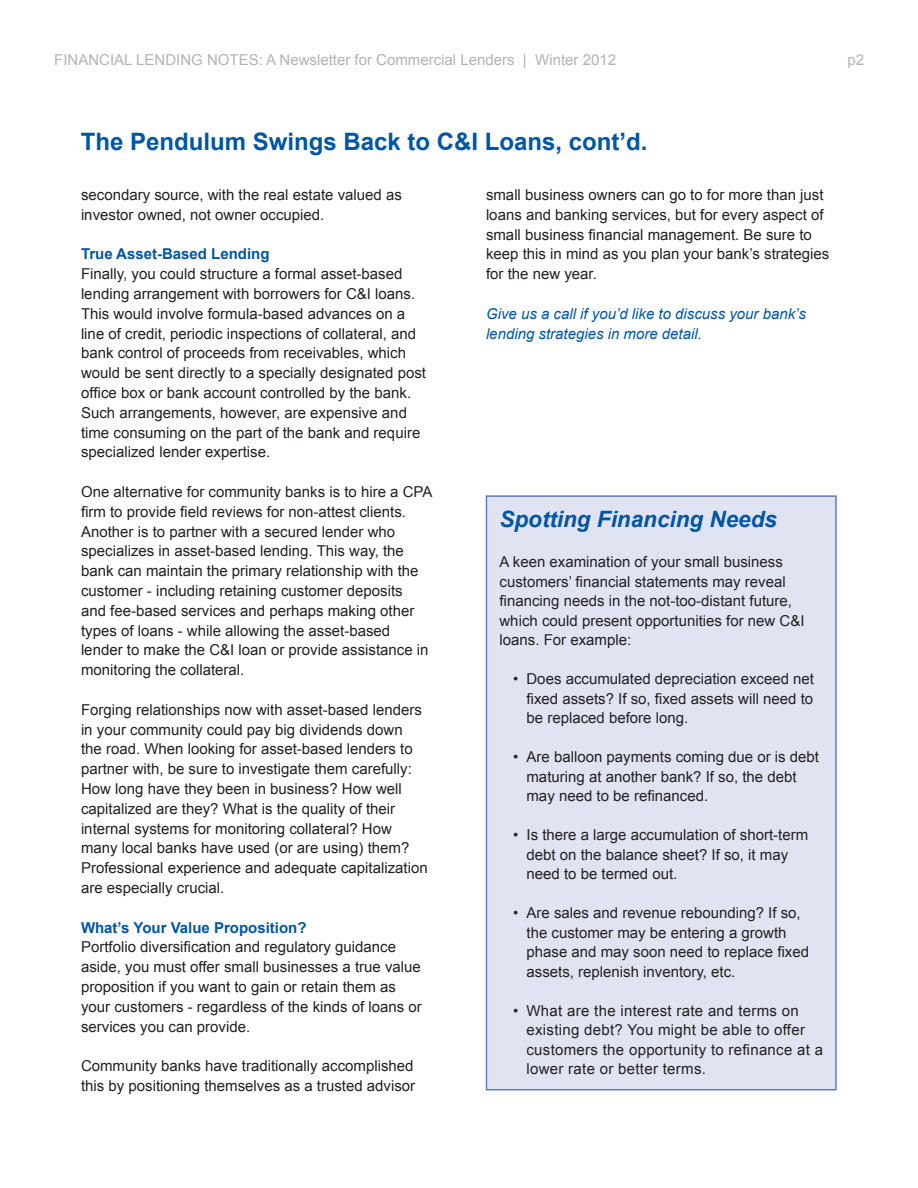
<style>
.page{position:relative;width:918px;height:1188px;background:#fff}
.page>*{position:absolute;margin:0;border:0;box-sizing:border-box;transform-origin:0 0}
.t1{font:700 24px "Arial";color:#0155a5}
.t2{font:italic 700 22.5px "Arial";color:#0155a5}
.t3{font:15px/19.8px "Arial";color:#231f20}
.t4{font:15px/19.5px "Arial";letter-spacing:.02em;color:#231f20}
.t5{font:italic 15px/19.8px "Arial";color:#0155a5}
.t6{font:15px "Arial";color:#b2b3b7}
.t7{font:700 15px "Arial";color:#0155a5}
</style>
<div class="page">
<div style="left:486px;top:496px;width:350px;height:594px;background:#e0e4f2"></div>
<div style="left:486px;top:495px;width:351px;height:595px;border:2px solid #607cbd"></div>
<p class="t6" style="left:54px;top:50px;width:563px">FINANCIAL LENDING NOTES: A Newsletter for Commercial Lenders | Winter 2012</p>
<p class="t6" style="left:848px;top:50px;width:18px">p2</p>
<p class="t1" style="left:81px;top:126px;width:568px">The Pendulum Swings Back to C&amp;I Loans, cont’d.</p>
<p class="t3" style="left:81px;top:185px;width:322px">secondary source, with the real estate valued as investor owned, not owner occupied.</p>
<p class="t7" style="left:81px;top:244px;width:190px">True Asset-Based Lending</p>
<p class="t3" style="left:81px;top:264px;width:347px">Finally, you could structure a formal asset-based lending arrangement with borrowers for C&amp;I loans.<br>This would involve formula-based advances on a line of credit, periodic inspections of collateral, and bank control of proceeds from receivables, which would be sent directly to a specially designated post office box or bank account controlled by the bank.<br>Such arrangements, however, are expensive and time consuming on the part of the bank and require specialized lender expertise.</p>
<p class="t3" style="left:81px;top:482px;width:353px">One alternative for community banks is to hire a CPA firm to provide field reviews for non-attest clients.<br>Another is to partner with a secured lender who specializes in asset-based lending. This way, the bank can maintain the primary relationship with the customer - including retaining customer deposits<br>and fee-based services and perhaps making other types of loans - while allowing the asset-based lender to make the C&amp;I loan or provide assistance in monitoring the collateral.</p>
<p class="t3" style="left:81px;top:700px;width:348px">Forging relationships now with asset-based lenders in your community could pay big dividends down<br>the road. When looking for asset-based lenders to partner with, be sure to investigate them carefully:<br>How long have they been in business? How well capitalized are they? What is the quality of their internal systems for monitoring collateral? How many local banks have used (or are using) them?<br>Professional experience and adequate capitalization are especially crucial.</p>
<p class="t7" style="left:81px;top:917px;width:227px">What’s Your Value Proposition?</p>
<p class="t3" style="left:81px;top:937px;width:342px">Portfolio diversification and regulatory guidance aside, you must offer small businesses a true value proposition if you want to gain or retain them as your customers - regardless of the kinds of loans or services you can provide.</p>
<p class="t3" style="left:81px;top:1056px;width:336px">Community banks have traditionally accomplished this by positioning themselves as a trusted advisor</p>
<p class="t3" style="left:486px;top:185px;width:345px">small business owners can go to for more than just loans and banking services, but for every aspect of small business financial management. Be sure to keep this in mind as you plan your bank’s strategies for the new year.</p>
<p class="t5" style="left:486px;top:304px;width:321px">Give us a call if you’d like to discuss your bank’s lending strategies in more detail.</p>
<p class="t2" style="left:500px;top:505px;width:279px">Spotting Financing Needs</p>
<p class="t3" style="left:500px;top:552px;width:307px">A keen examination of your small business customers’ financial statements may reveal financing needs in the not-too-distant future, which could present opportunities for new C&amp;I loans. For example:</p>
<p class="t3" style="left:526px;top:669px;width:289px;text-align:justify">Does accumulated depreciation exceed net fixed assets? If so, fixed assets will need to be replaced before long.</p>
<p class="t3" style="left:526px;top:747px;width:294px">Are balloon payments coming due or is debt maturing at another bank? If so, the debt may need to be refinanced.</p>
<p class="t3" style="left:526px;top:825px;width:283px">Is there a large accumulation of short-term debt on the balance sheet? If so, it may need to be termed out.</p>
<p class="t3" style="left:526px;top:903px;width:284px">Are sales and revenue rebounding? If so, the customer may be entering a growth phase and may soon need to replace fixed assets, replenish inventory, etc.</p>
<p class="t4" style="left:526px;top:1001px;width:298px">What are the interest rate and terms on existing debt? You might be able to offer customers the opportunity to refinance at a lower rate or better terms.</p>
<p class="t3" style="left:513px;top:669px;width:7px">•</p>
<p class="t3" style="left:513px;top:747px;width:7px">•</p>
<p class="t3" style="left:513px;top:825px;width:7px">•</p>
<p class="t3" style="left:513px;top:903px;width:7px">•</p>
<p class="t3" style="left:513px;top:1001px;width:7px">•</p>
</div>
